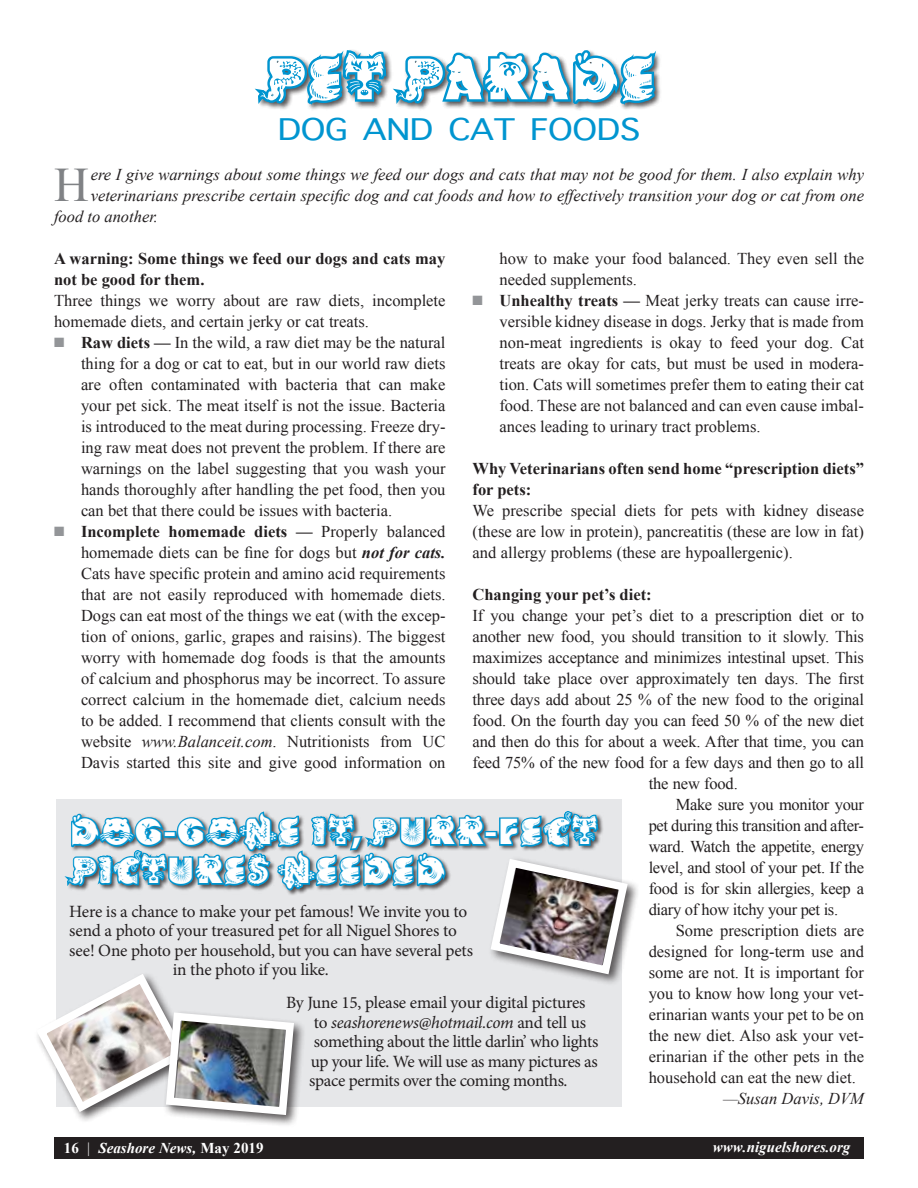
<style>
.page{position:relative;width:918px;height:1188px;background:#fff}
.page>*{position:absolute;margin:0;border:0;box-sizing:border-box;transform-origin:0 0}
.t1{font:60.3px "Critter";color:#fff}
.t2{font:48.15px "Times New Roman";color:#808285}
.t3{font:37.5px/39px "Critter";letter-spacing:.01em;color:#fff}
.t4{font:17.25px/19.5px "Minion Pro";letter-spacing:-.015em;color:#231f20}
.t5{font:16.5px/21px "Times New Roman";color:#231f20;text-align:justify}
.t6{font:italic 16.5px "Times New Roman";color:#231f20}
.t7{font:16.5px "Times New Roman";letter-spacing:-.02em;color:#231f20}
.t8{font:700 16.5px/21px "Times New Roman";color:#231f20}
.t9{font:italic 700 15px "Times New Roman";color:#fff}
.s1{color:#939598}
.s2{font-weight:700}
.s3{font-weight:700;font-style:italic}
.s4{font-style:italic}
.s5{font-style:normal}
.s6{font-weight:400;font-style:normal}
</style>
<div class="page">
<div style="left:54px;top:1137px;width:810px;height:21px;background:#231f20"></div>
<div style="left:488px;top:856px;width:152px;height:131px;background:#231f20;opacity:.75"></div>
<div style="left:163px;top:1010px;width:144px;height:118px;background:#231f20;opacity:.75"></div>
<svg style="left:37px;top:799px;width:595px;height:320px;background:#c0ced4"></svg>
<svg style="left:256px;top:50px;width:405px;height:60px"></svg>
<h1 class="t1" style="left:262px;top:43px;width:396px">PET PARADE</h1>
<h2 class="t2" style="left:54px;top:153px;width:36px">H</h2>
<p class="t6" style="left:91px;top:163px;width:775px">ere I give warnings about some things we feed our dogs and cats that may not be good for them. I also explain why</p>
<p class="t6" style="left:91px;top:184px;width:775px">veterinarians prescribe certain specific dog and cat foods and how to effectively transition your dog or cat from one</p>
<p class="t6" style="left:54px;top:205px;width:106px">food to another.</p>
<p class="t8" style="left:54px;top:248px;width:393px">A warning: Some things we feed our dogs and cats may not be good for them.</p>
<p class="t5" style="left:54px;top:290px;width:393px">Three things we worry about are raw diets, incomplete homemade diets, and certain jerky or cat treats.</p>
<p class="t5" style="left:81px;top:332px;width:366px;text-indent:-27px"><span class="s1">■</span> <span class="s2">Raw diets —</span> In the wild, a raw diet may be the natural thing for a dog or cat to eat, but in our world raw diets are often contaminated with bacteria that can make your pet sick. The meat itself is not the issue. Bacteria is introduced to the meat during processing. Freeze dry&shy;ing raw meat does not prevent the problem. If there are warnings on the label suggesting that you wash your hands thoroughly after handling the pet food, then you can bet that there could be issues with bacteria.</p>
<p class="t5" style="left:81px;top:521px;width:366px;text-indent:-27px"><span class="s1">■</span> <span class="s2">Incomplete homemade diets —</span> Properly balanced homemade diets can be fine for dogs but <span class="s3">not for cats.<br></span>Cats have specific protein and amino acid requirements that are not easily reproduced with homemade diets.<br>Dogs can eat most of the things we eat (with the excep&shy;tion of onions, garlic, grapes and raisins). The biggest worry with homemade dog foods is that the amounts of calcium and phosphorus may be incorrect. To assure correct calcium in the homemade diet, calcium needs to be added. I recommend that clients consult with the website <span class="s4">www.Balanceit.com</span>. Nutritionists from UC Davis started this site and give good information on</p>
<p class="t5" style="left:500px;top:248px;width:366px">how to make your food balanced. They even sell the needed supplements.</p>
<p class="t5" style="left:500px;top:290px;width:366px;text-indent:-27px"><span class="s1">■</span> <span class="s2">Unhealthy treats —</span> Meat jerky treats can cause irre&shy;versible kidney disease in dogs. Jerky that is made from non-meat ingredients is okay to feed your dog. Cat treats are okay for cats, but must be used in modera&shy;tion. Cats will sometimes prefer them to eating their cat food. These are not balanced and can even cause imbal&shy;ances leading to urinary tract problems.</p>
<p class="t8" style="left:473px;top:458px;width:393px">Why Veterinarians often send home “prescription diets” for pets:</p>
<p class="t5" style="left:473px;top:500px;width:393px">We prescribe special diets for pets with kidney disease (these are low in protein), pancreatitis (these are low in fat) and allergy problems (these are hypoallergenic).</p>
<p class="t8" style="left:473px;top:584px;width:181px">Changing your pet’s diet:</p>
<p class="t5" style="left:473px;top:605px;width:393px">If you change your pet’s diet to a prescription diet or to</p>
<p class="t5" style="left:473px;top:626px;width:393px">another new food, you should transition to it slowly. This</p>
<p class="t5" style="left:473px;top:647px;width:393px">maximizes acceptance and minimizes intestinal upset. This</p>
<p class="t5" style="left:473px;top:668px;width:393px">should take place over approximately ten days. The first</p>
<p class="t5" style="left:473px;top:689px;width:393px">three days add about 25 % of the new food to the original</p>
<p class="t5" style="left:473px;top:710px;width:393px">food. On the fourth day you can feed 50 % of the new diet</p>
<p class="t5" style="left:473px;top:731px;width:393px">and then do this for about a week. After that time, you can</p>
<p class="t5" style="left:473px;top:752px;width:393px">feed 75% of the new food for a few days and then go to all</p>
<p class="t5" style="left:649px;top:773px;width:91px">the new food.</p>
<p class="t7" style="left:676px;top:793px;width:190px">Make sure you monitor your</p>
<p class="t7" style="left:649px;top:814px;width:217px">pet during this transition and after-</p>
<p class="t7" style="left:649px;top:835px;width:217px">ward. Watch the appetite, energy</p>
<p class="t7" style="left:649px;top:856px;width:217px">level, and stool of your pet. If the</p>
<p class="t7" style="left:649px;top:877px;width:217px">food is for skin allergies, keep a</p>
<p class="t7" style="left:649px;top:898px;width:191px">diary of how itchy your pet is.</p>
<p class="t5" style="left:676px;top:920px;width:190px">Some prescription diets are</p>
<p class="t5" style="left:649px;top:941px;width:217px">designed for long-term use and</p>
<p class="t5" style="left:649px;top:962px;width:217px">some are not. It is important for</p>
<p class="t5" style="left:649px;top:983px;width:217px">you to know how long your vet-</p>
<p class="t5" style="left:649px;top:1004px;width:217px">erinarian wants your pet to be on</p>
<p class="t5" style="left:649px;top:1025px;width:217px">the new diet. Also ask your vet-</p>
<p class="t5" style="left:649px;top:1046px;width:217px">erinarian if the other pets in the</p>
<p class="t5" style="left:649px;top:1067px;width:209px">household can eat the new diet.</p>
<p class="t6" style="left:723px;top:1087px;width:142px">—Susan Davis, DVM</p>
<h3 class="t3" style="left:69px;top:812px;width:530px">DOG-GONE IT, PURR-FECT<br>PICTURES NEEDED</h3>
<p class="t4" style="left:69px;top:902px;width:400px">Here is a chance to make your pet famous! We invite you to</p>
<p class="t4" style="left:69px;top:921px;width:389px">send a photo of your treasured pet for all Niguel Shores to</p>
<p class="t4" style="left:69px;top:941px;width:405px">see! One photo per household, but you can have several pets</p>
<p class="t4" style="left:173px;top:960px;width:157px">in the photo if you like.</p>
<p class="t4" style="left:309px;top:993px;width:291px;text-indent:-23px">By June 15, please email your digital pictures to <span class="s4">seashorenews@hotmail.com</span> and tell us something about the little darlin’ who lights up your life. We will use as many pictures as space permits over the coming months.</p>
<p class="t9" style="left:64px;top:1137px;width:201px"><span class="s5">16</span> <span class="s6">|</span> Seashore News, <span class="s5">May 2019</span></p>
<p class="t9" style="left:713px;top:1137px;width:139px">www.niguelshores.org</p>
</div>
